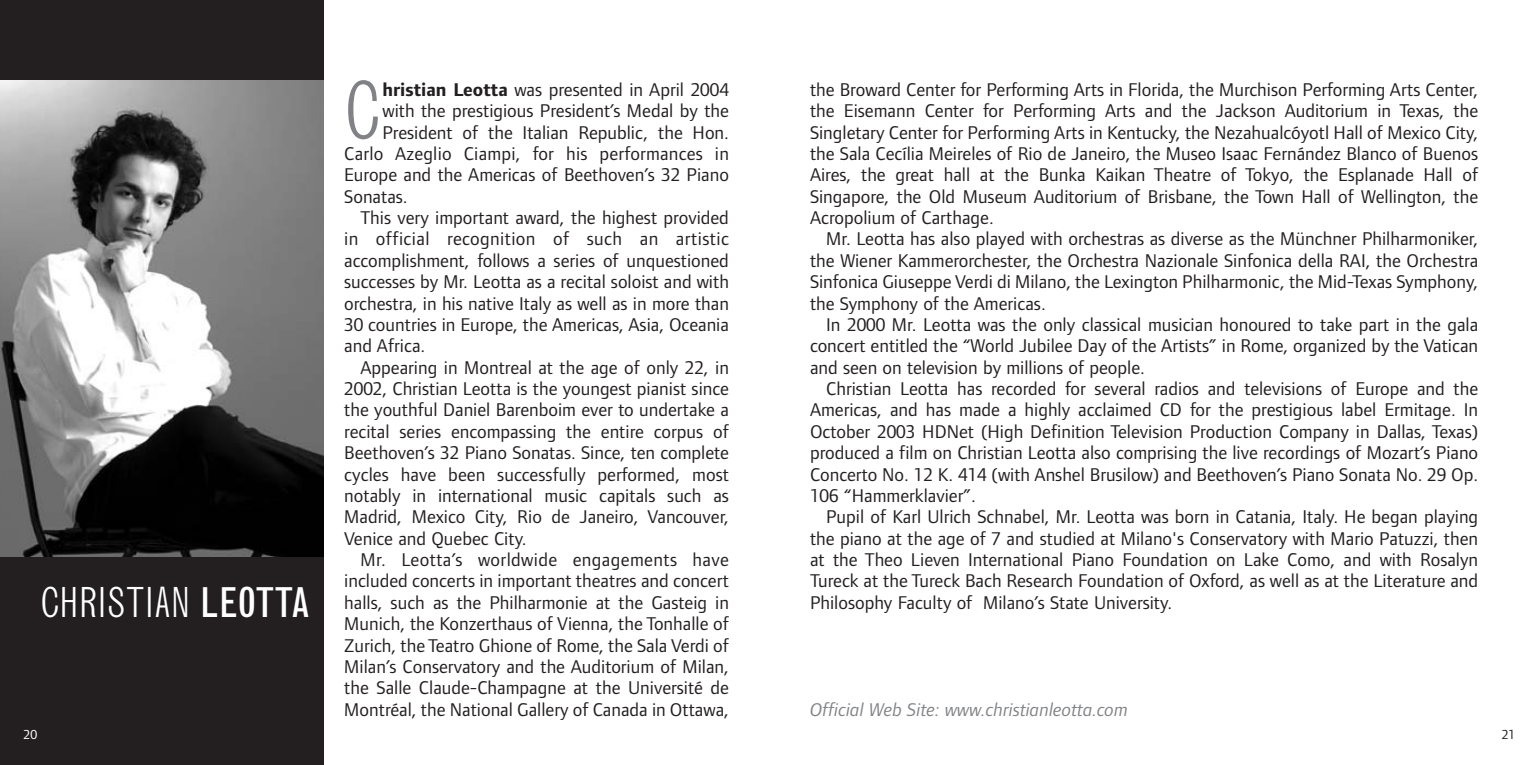
<style>
.page{position:relative;width:1539px;height:765px;background:#fff}
.page>*{position:absolute;margin:0;border:0;box-sizing:border-box;transform-origin:0 0}
.t1{font:300 condensed 77.85px "Grotesque";color:#808285}
.t2{font:300 condensed 40.5px "Grotesque";color:#fff}
.t3{font:19.12px/21.4px "Foundry Form Sans";color:#231f20;text-align:justify}
.t4{font:19.12px "Foundry Form Sans";letter-spacing:.02em;color:#231f20}
.t5{font:italic 19.12px "Foundry Form Sans";color:#808285}
.t6{font:13.5px "Foundry Form Sans";color:#fff}
.t7{font:13.5px "Foundry Form Sans";color:#231f20}
.s1{font-weight:400}
.s2{font-weight:700}
</style>
<div class="page">
<div style="left:0;top:0;width:324px;height:765px;background:#231f20"></div>
<img style="left:0;top:81px;width:324px;height:475px">
<h2 class="t2" style="left:40px;top:587px;width:271px">CHRISTIAN <span class="s1">LEOTTA</span></h2>
<h1 class="t1" style="left:344px;top:81px;width:38px">C</h1>
<p class="t3" style="left:382px;top:80px;width:348px"><span class="s2">hristian Leotta</span> was presented in April 2004</p>
<p class="t3" style="left:382px;top:101px;width:348px">with the prestigious President’s Medal by the</p>
<p class="t3" style="left:382px;top:123px;width:348px">President of the Italian Republic, the Hon.</p>
<p class="t3" style="left:344px;top:144px;width:386px">Carlo Azeglio Ciampi, for his performances in</p>
<p class="t3" style="left:344px;top:166px;width:386px">Europe and the Americas of Beethoven’s 32 Piano</p>
<p class="t3" style="left:344px;top:187px;width:65px">Sonatas.</p>
<p class="t3" style="left:360px;top:208px;width:370px">This very important award, the highest provided</p>
<p class="t4" style="left:344px;top:232px;width:386px">in official recognition of such an artistic</p>
<p class="t3" style="left:344px;top:251px;width:386px">accomplishment, follows a series of unquestioned</p>
<p class="t3" style="left:344px;top:272px;width:386px">successes by Mr. Leotta as a recital soloist and with</p>
<p class="t3" style="left:344px;top:294px;width:386px">orchestra, in his native Italy as well as in more than</p>
<p class="t3" style="left:344px;top:315px;width:386px">30 countries in Europe, the Americas, Asia, Oceania</p>
<p class="t3" style="left:344px;top:337px;width:83px">and Africa.</p>
<p class="t3" style="left:360px;top:358px;width:370px">Appearing in Montreal at the age of only 22, in</p>
<p class="t3" style="left:344px;top:379px;width:386px">2002, Christian Leotta is the youngest pianist since</p>
<p class="t3" style="left:344px;top:401px;width:386px">the youthful Daniel Barenboim ever to undertake a</p>
<p class="t3" style="left:344px;top:422px;width:386px">recital series encompassing the entire corpus of</p>
<p class="t3" style="left:344px;top:443px;width:386px">Beethoven’s 32 Piano Sonatas. Since, ten complete</p>
<p class="t3" style="left:344px;top:465px;width:386px">cycles have been successfully performed, most</p>
<p class="t3" style="left:344px;top:486px;width:386px">notably in international music capitals such as</p>
<p class="t3" style="left:344px;top:508px;width:386px">Madrid, Mexico City, Rio de Janeiro, Vancouver,</p>
<p class="t3" style="left:344px;top:529px;width:184px">Venice and Quebec City.</p>
<p class="t4" style="left:360px;top:553px;width:370px">Mr. Leotta’s worldwide engagements have</p>
<p class="t3" style="left:344px;top:572px;width:386px">included concerts in important theatres and concert</p>
<p class="t3" style="left:344px;top:593px;width:386px">halls, such as the Philharmonie at the Gasteig in</p>
<p class="t3" style="left:344px;top:614px;width:386px">Munich, the Konzerthaus of Vienna, the Tonhalle of</p>
<p class="t3" style="left:344px;top:636px;width:386px">Zurich, the Teatro Ghione of Rome, the Sala Verdi of</p>
<p class="t3" style="left:344px;top:657px;width:386px">Milan’s Conservatory and the Auditorium of Milan,</p>
<p class="t3" style="left:344px;top:679px;width:386px">the Salle Claude-Champagne at the Université de</p>
<p class="t3" style="left:344px;top:700px;width:386px">Montréal, the National Gallery of Canada in Ottawa,</p>
<p class="t3" style="left:810px;top:80px;width:670px">the Broward Center for Performing Arts in Florida, the Murchison Performing Arts Center, the Eisemann Center for Performing Arts and the Jackson Auditorium in Texas, the Singletary Center for Performing Arts in Kentucky, the Nezahualcóyotl Hall of Mexico City, the Sala Cecília Meireles of Rio de Janeiro, the Museo Isaac Fernández Blanco of Buenos Aires, the great hall at the Bunka Kaikan Theatre of Tokyo, the Esplanade Hall of Singapore, the Old Museum Auditorium of Brisbane, the Town Hall of Wellington, the Acropolium of Carthage.</p>
<p class="t3" style="left:810px;top:230px;width:670px;text-indent:16px">Mr. Leotta has also played with orchestras as diverse as the Münchner Philharmoniker, the Wiener Kammerorchester, the Orchestra Nazionale Sinfonica della RAI, the Orchestra Sinfonica Giuseppe Verdi di Milano, the Lexington Philharmonic, the Mid-Texas Symphony, the Symphony of the Americas.</p>
<p class="t3" style="left:810px;top:315px;width:670px;text-indent:16px">In 2000 Mr. Leotta was the only classical musician honoured to take part in the gala concert entitled the “World Jubilee Day of the Artists” in Rome, organized by the Vatican and seen on television by millions of people.</p>
<p class="t3" style="left:810px;top:379px;width:670px;text-indent:16px">Christian Leotta has recorded for several radios and televisions of Europe and the Americas, and has made a highly acclaimed CD for the prestigious label Ermitage. In October 2003 HDNet (High Definition Television Production Company in Dallas, Texas) produced a film on Christian Leotta also comprising the live recordings of Mozart’s Piano Concerto No. 12 K. 414 (with Anshel Brusilow) and Beethoven’s Piano Sonata No. 29 Op.<br>106 “Hammerklavier”.</p>
<p class="t3" style="left:810px;top:508px;width:670px;text-indent:16px">Pupil of Karl Ulrich Schnabel, Mr. Leotta was born in Catania, Italy. He began playing the piano at the age of 7 and studied at Milano's Conservatory with Mario Patuzzi, then at the Theo Lieven International Piano Foundation on Lake Como, and with Rosalyn Tureck at the Tureck Bach Research Foundation of Oxford, as well as at the Literature and Philosophy Faculty of Milano’s State University.</p>
<p class="t5" style="left:810px;top:702px;width:320px">Official Web Site: www.christianleotta.com</p>
<p class="t6" style="left:24px;top:730px;width:15px">20</p>
<p class="t7" style="left:1502px;top:730px;width:15px">21</p>
</div>
